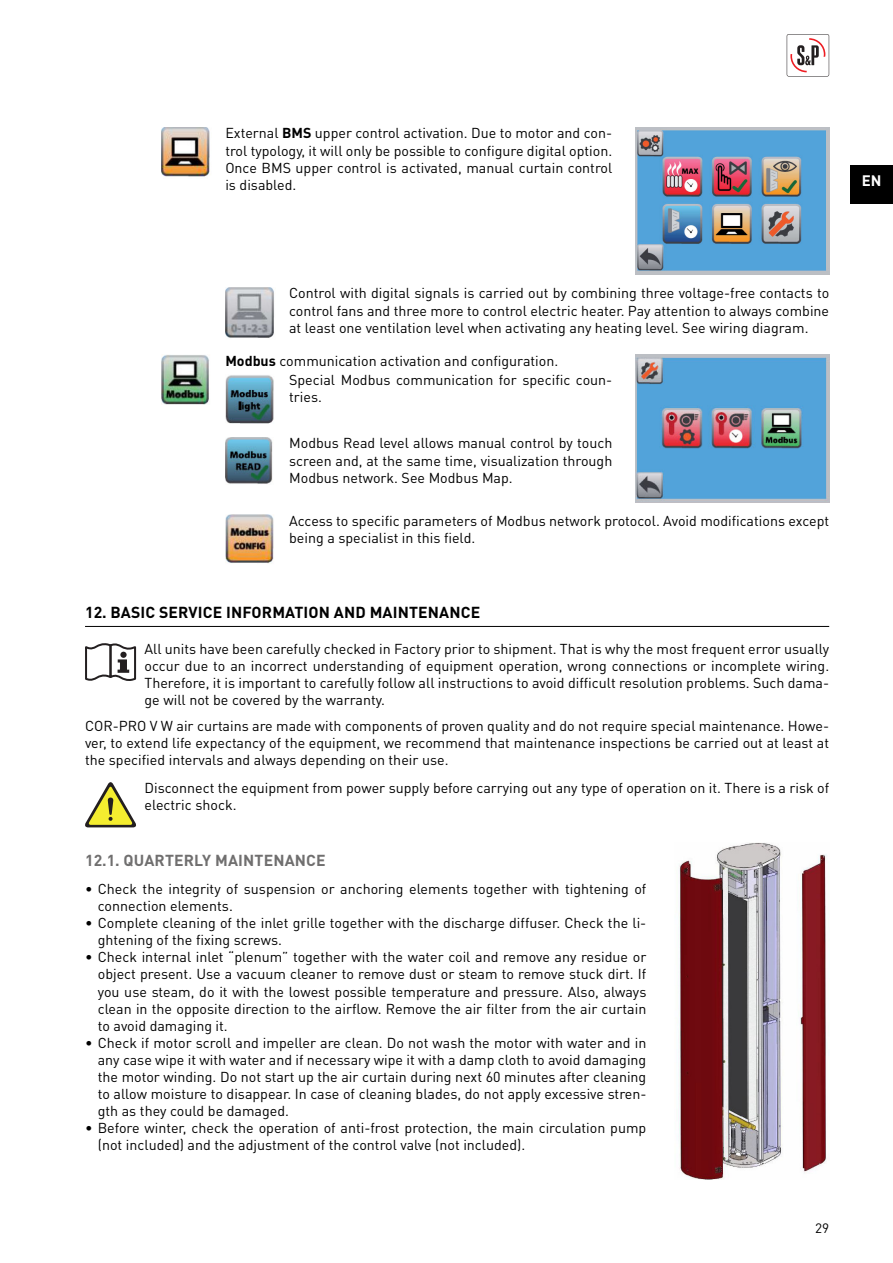
<style>
.page{position:relative;width:893px;height:1263px;background:#fff}
.page>*{position:absolute;margin:0;border:0;box-sizing:border-box;transform-origin:0 0}
.t1{font:700 15.75px "DIN Pro";letter-spacing:.01em;color:#000}
.t2{font:700 15.75px "DIN Pro";letter-spacing:.01em;color:#706f6f}
.t3{font:700 15px "DIN Pro";color:#fff}
.t4{font:14.25px/17.1px "DIN Pro";color:#000;text-align:justify}
.t5{font:13.5px "DIN Pro";color:#000}
.s1{font-weight:700}
</style>
<div class="page">
<svg style="left:787px;top:34px;width:42px;height:43px"></svg>
<div style="left:850px;top:166px;width:43px;height:38px;background:#000"></div>
<hr style="left:85px;top:626px;width:744px;height:1px;background:#000">
<img style="left:162px;top:128px;width:48px;height:49px">
<img style="left:636px;top:128px;width:193px;height:147px">
<img style="left:225px;top:288px;width:49px;height:50px">
<img style="left:162px;top:355px;width:47px;height:50px">
<img style="left:225px;top:375px;width:49px;height:49px">
<img style="left:225px;top:437px;width:48px;height:47px">
<img style="left:636px;top:355px;width:193px;height:147px">
<img style="left:225px;top:515px;width:49px;height:49px">
<svg style="left:85px;top:643px;width:52px;height:38px"></svg>
<svg style="left:85px;top:782px;width:51px;height:45px"></svg>
<img style="left:679px;top:842px;width:148px;height:337px">
<p class="t4" style="left:225px;top:126px;width:388px">External <span class="s1">BMS</span> upper control activation. Due to motor and con&shy;trol typology, it will only be possible to configure digital option.<br>Once BMS upper control is activated, manual curtain control is disabled.</p>
<p class="t3" style="left:862px;top:175px;width:21px">EN</p>
<p class="t4" style="left:289px;top:286px;width:542px">Control with digital signals is carried out by combining three voltage-free contacts to control fans and three more to control electric heater. Pay attention to always combine at least one ventilation level when activating any heating level. See wiring diagram.</p>
<p class="t4" style="left:289px;top:353px;width:325px;line-height:19.4px;text-indent:-64px"><span class="s1">Modbus</span> communication activation and configuration.<br>Special Modbus communication for specific coun-</p>
<p class="t4" style="left:289px;top:390px;width:34px">tries.</p>
<p class="t4" style="left:289px;top:436px;width:325px">Modbus Read level allows manual control by touch screen and, at the same time, visualization through Modbus network. See Modbus Map.</p>
<p class="t4" style="left:289px;top:514px;width:542px">Access to specific parameters of Modbus network protocol. Avoid modifications except being a specialist in this field.</p>
<p class="t1" style="left:85px;top:606px;width:397px">12. BASIC SERVICE INFORMATION AND MAINTENANCE</p>
<p class="t4" style="left:145px;top:642px;width:686px">All units have been carefully checked in Factory prior to shipment. That is why the most frequent error usually occur due to an incorrect understanding of equipment operation, wrong connections or incomplete wiring.<br>Therefore, it is important to carefully follow all instructions to avoid difficult resolution problems. Such dama&shy;ge will not be covered by the warranty.</p>
<p class="t4" style="left:85px;top:719px;width:746px">COR-PRO V W air curtains are made with components of proven quality and do not require special maintenance. Howe&shy;ver, to extend life expectancy of the equipment, we recommend that maintenance inspections be carried out at least at the specified intervals and always depending on their use.</p>
<p class="t4" style="left:145px;top:781px;width:686px">Disconnect the equipment from power supply before carrying out any type of operation on it. There is a risk of electric shock.</p>
<p class="t2" style="left:85px;top:855px;width:242px">12.1. QUARTERLY MAINTENANCE</p>
<p class="t4" style="left:98px;top:882px;width:550px;text-indent:-13px">• Check the integrity of suspension or anchoring elements together with tightening of connection elements.</p>
<p class="t4" style="left:98px;top:916px;width:550px;text-indent:-13px">• Complete cleaning of the inlet grille together with the discharge diffuser. Check the li&shy;ghtening of the fixing screws.</p>
<p class="t4" style="left:98px;top:950px;width:550px;text-indent:-13px">• Check internal inlet “plenum” together with the water coil and remove any residue or object present. Use a vacuum cleaner to remove dust or steam to remove stuck dirt. If you use steam, do it with the lowest possible temperature and pressure. Also, always clean in the opposite direction to the airflow. Remove the air filter from the air curtain to avoid damaging it.</p>
<p class="t4" style="left:98px;top:1036px;width:550px;text-indent:-13px">• Check if motor scroll and impeller are clean. Do not wash the motor with water and in any case wipe it with water and if necessary wipe it with a damp cloth to avoid damaging the motor winding. Do not start up the air curtain during next 60 minutes after cleaning to allow moisture to disappear. In case of cleaning blades, do not apply excessive stren&shy;gth as they could be damaged.</p>
<p class="t4" style="left:98px;top:1121px;width:550px;text-indent:-13px">• Before winter, check the operation of anti-frost protection, the main circulation pump (not included) and the adjustment of the control valve (not included).</p>
<p class="t5" style="left:815px;top:1223px;width:16px">29</p>
</div>
